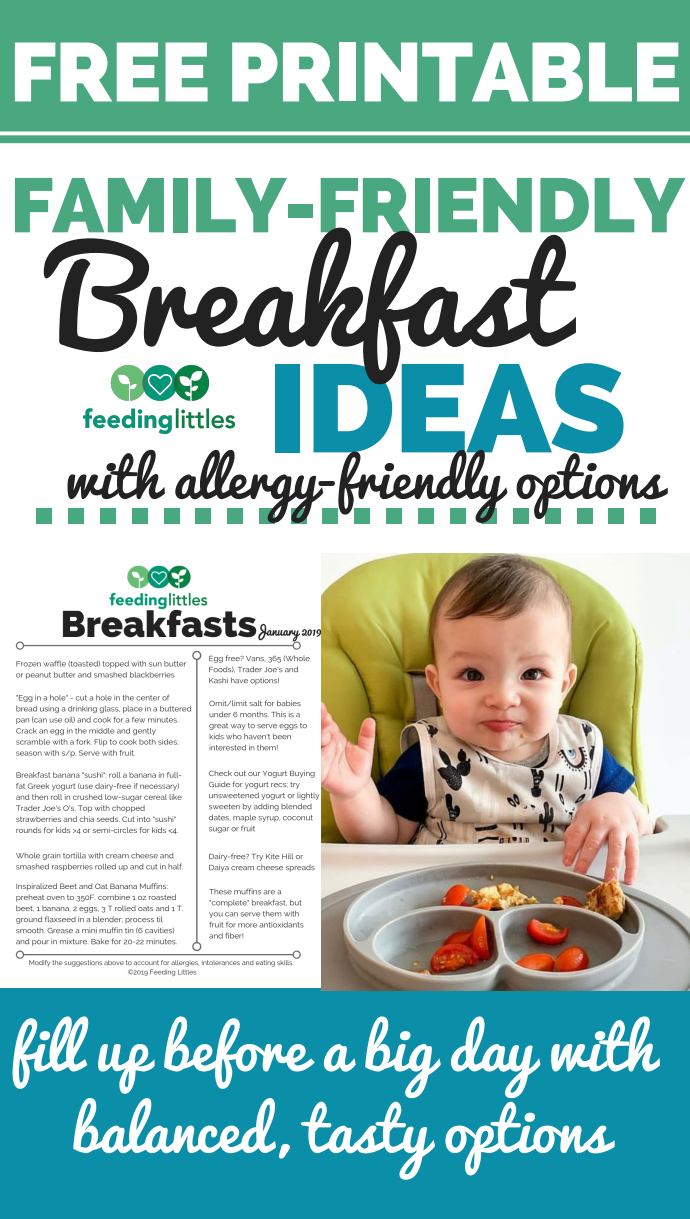
<style>
.page{position:relative;width:690px;height:1219px;background:#fff}
.page>*{position:absolute;margin:0;border:0;box-sizing:border-box;transform-origin:0 0}
.t1{font:127.75px "Pacifico";color:#222}
.t2{font:800 124.5px "Raleway";letter-spacing:-.01em;color:#0b8fa8}
.t3{font:800 83px "Raleway";letter-spacing:-.01em;color:#fff}
.t4{font:800 76.62px "Raleway";letter-spacing:-.01em;color:#4aa881}
.t5{font:58.75px/81.5px "Pacifico";color:#fff;text-align:center}
.t6{font:52.5px "Pacifico";color:#222}
</style>
<div class="page">
<div style="left:0;top:836px;width:689px;height:383px;background:#0b8fa8"></div>
<div style="left:0;top:0;width:689px;height:152px;background:#4aa881"></div>
<img style="left:84px;top:366px;width:150px;height:67px">
<svg style="left:0;top:131px;width:689px;height:21px"></svg>
<div style="left:639px;top:508px;width:16px;height:16px;background:#4aa881"></div>
<div style="left:608px;top:508px;width:16px;height:16px;background:#4aa881"></div>
<div style="left:576px;top:508px;width:16px;height:16px;background:#4aa881"></div>
<div style="left:512px;top:508px;width:16px;height:16px;background:#4aa881"></div>
<div style="left:481px;top:508px;width:16px;height:16px;background:#4aa881"></div>
<div style="left:544px;top:508px;width:16px;height:16px;background:#4aa881"></div>
<div style="left:449px;top:508px;width:16px;height:16px;background:#4aa881"></div>
<div style="left:100px;top:508px;width:16px;height:16px;background:#4aa881"></div>
<div style="left:132px;top:508px;width:15px;height:16px;background:#4aa881"></div>
<div style="left:163px;top:508px;width:16px;height:16px;background:#4aa881"></div>
<div style="left:68px;top:508px;width:16px;height:16px;background:#4aa881"></div>
<div style="left:36px;top:508px;width:16px;height:16px;background:#4aa881"></div>
<div style="left:227px;top:508px;width:16px;height:16px;background:#4aa881"></div>
<div style="left:322px;top:508px;width:16px;height:16px;background:#4aa881"></div>
<div style="left:354px;top:508px;width:16px;height:16px;background:#4aa881"></div>
<div style="left:386px;top:508px;width:15px;height:16px;background:#4aa881"></div>
<div style="left:259px;top:508px;width:15px;height:16px;background:#4aa881"></div>
<div style="left:417px;top:508px;width:16px;height:16px;background:#4aa881"></div>
<div style="left:290px;top:508px;width:16px;height:16px;background:#4aa881"></div>
<div style="left:195px;top:508px;width:16px;height:16px;background:#4aa881"></div>
<img style="left:0;top:565px;width:321px;height:422px">
<img style="left:321px;top:553px;width:368px;height:437px">
<h3 class="t3" style="left:10px;top:23px;width:672px">FREE PRINTABLE</h3>
<h3 class="t4" style="left:10px;top:160px;width:675px">FAMILY-FRIENDLY</h3>
<h1 class="t1" style="left:55px;top:228px;width:512px">Breakfast</h1>
<h2 class="t2" style="left:267px;top:335px;width:360px">IDEAS</h2>
<p class="t6" style="left:66px;top:450px;width:597px">with allergy-friendly options</p>
<p class="t5" style="left:11px;top:1010px;width:644px">fill up before a big day with balanced, tasty options</p>
</div>
